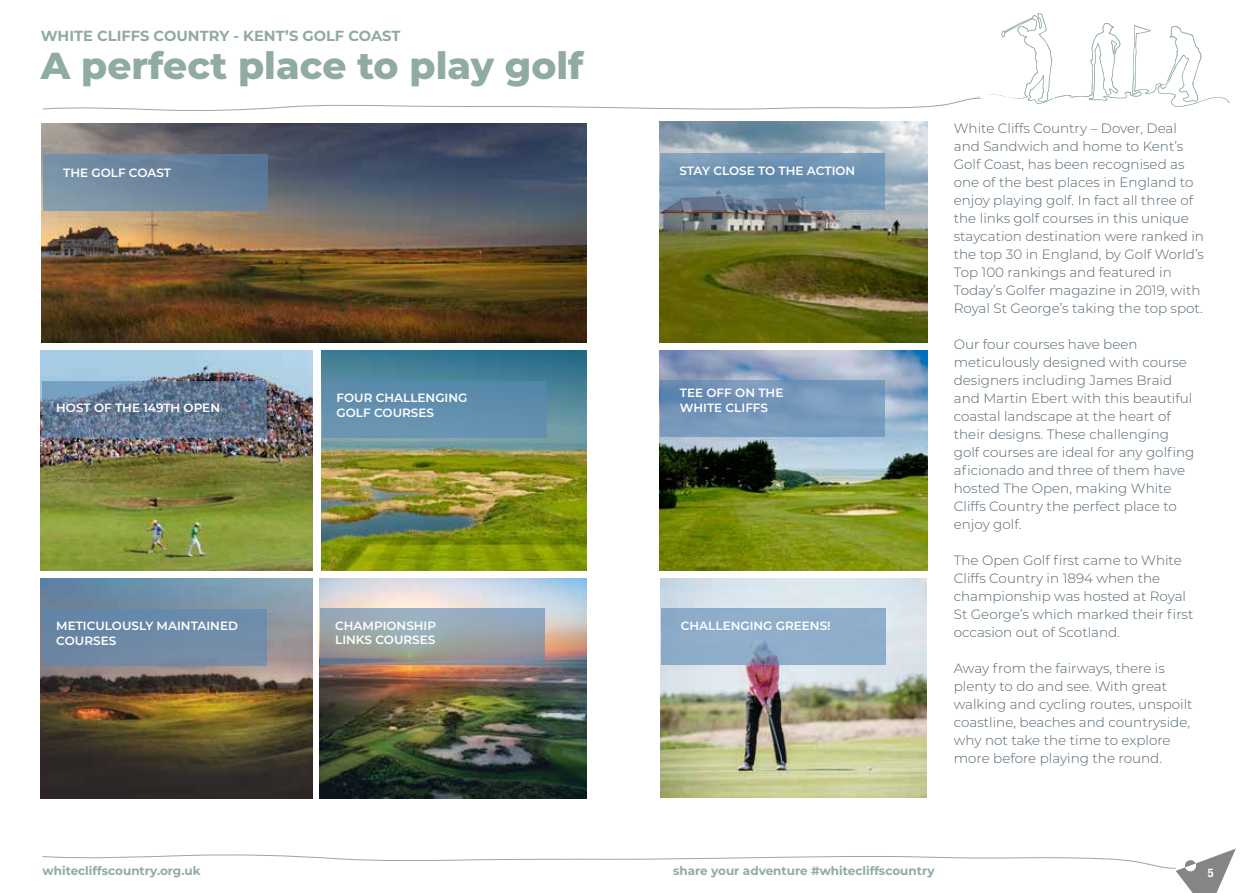
<style>
.page{position:relative;width:1259px;height:893px;background:#fff}
.page>*{position:absolute;margin:0;border:0;box-sizing:border-box;transform-origin:0 0}
.t1{font:800 37.5px "Montserrat";color:#90aba0}
.t2{font:700 14.55px "Montserrat";color:#90aba0}
.t3{font:300 13.5px/18px "Montserrat";color:#536472}
.t4{font:600 12px/14.4px "Montserrat";color:#fff}
.t5{font:700 12px "Montserrat";color:#90aba0}
.t6{font:700 condensed 12px "Helvetica Neue";color:#fff}
</style>
<div class="page">
<svg style="left:42px;top:849px;width:1193px;height:44px"></svg>
<svg style="left:43px;top:13px;width:1186px;height:98px"></svg>
<img style="left:41px;top:579px;width:272px;height:219px">
<img style="left:42px;top:123px;width:545px;height:220px">
<div style="left:43px;top:155px;width:225px;height:56px;background:linear-gradient(to right,#8097a8,#5d7996)"></div>
<div style="left:42px;top:609px;width:225px;height:57px;background:#6d8aa7"></div>
<img style="left:660px;top:121px;width:267px;height:221px">
<svg style="left:660px;top:153px;width:225px;height:57px;fill:#7295b4"></svg>
<img style="left:660px;top:579px;width:267px;height:218px">
<div style="left:661px;top:609px;width:224px;height:56px;background:#8fadca"></div>
<img style="left:660px;top:350px;width:267px;height:220px">
<svg style="left:660px;top:381px;width:224px;height:56px;fill:#7799bd"></svg>
<img style="left:321px;top:350px;width:265px;height:220px">
<div style="left:322px;top:381px;width:225px;height:57px;background:#628fae"></div>
<img style="left:41px;top:350px;width:272px;height:220px">
<svg style="left:42px;top:381px;width:225px;height:57px"></svg>
<img style="left:320px;top:579px;width:266px;height:219px">
<svg style="left:320px;top:609px;width:225px;height:56px"></svg>
<p class="t2" style="left:41px;top:26px;width:361px">WHITE CLIFFS COUNTRY - KENT’S GOLF COAST</p>
<h1 class="t1" style="left:41px;top:38px;width:544px">A perfect place to play golf</h1>
<p class="t4" style="left:63px;top:165px;width:109px">THE GOLF COAST</p>
<p class="t4" style="left:56px;top:400px;width:165px">HOST OF THE 149TH OPEN</p>
<p class="t4" style="left:56px;top:618px;width:183px">METICULOUSLY MAINTAINED<br>COURSES</p>
<p class="t4" style="left:336px;top:390px;width:132px">FOUR CHALLENGING</p>
<p class="t4" style="left:336px;top:405px;width:99px">GOLF COURSES</p>
<p class="t4" style="left:335px;top:617px;width:102px">CHAMPIONSHIP<br>LINKS COURSES</p>
<p class="t4" style="left:679px;top:163px;width:177px">STAY CLOSE TO THE ACTION</p>
<p class="t4" style="left:680px;top:385px;width:105px">TEE OFF ON THE<br>WHITE CLIFFS</p>
<p class="t4" style="left:681px;top:617px;width:151px">CHALLENGING GREENS!</p>
<p class="t3" style="left:954px;top:119px;width:252px">White Cliffs Country – Dover, Deal and Sandwich and home to Kent’s Golf Coast, has been recognised as one of the best places in England to enjoy playing golf. In fact all three of the links golf courses in this unique staycation destination were ranked in the top 30 in England, by Golf World’s Top 100 rankings and featured in Today’s Golfer magazine in 2019, with Royal St George’s taking the top spot.</p>
<p class="t3" style="left:954px;top:335px;width:242px">Our four courses have been meticulously designed with course designers including James Braid and Martin Ebert with this beautiful coastal landscape at the heart of their designs. These challenging golf courses are ideal for any golfing aficionado and three of them have hosted The Open, making White<br>Cliffs Country the perfect place to enjoy golf.</p>
<p class="t3" style="left:954px;top:551px;width:241px">The Open Golf first came to White<br>Cliffs Country in 1894 when the championship was hosted at Royal<br>St George’s which marked their first occasion out of Scotland.</p>
<p class="t3" style="left:954px;top:659px;width:240px">Away from the fairways, there is plenty to do and see. With great walking and cycling routes, unspoilt coastline, beaches and countryside, why not take the time to explore more before playing the round.</p>
<p class="t5" style="left:43px;top:862px;width:160px">whitecliffscountry.org.uk</p>
<p class="t6" style="left:1207px;top:863px;width:7px">5</p>
<p class="t5" style="left:673px;top:862px;width:263px">share your adventure #whitecliffscountry</p>
</div>
